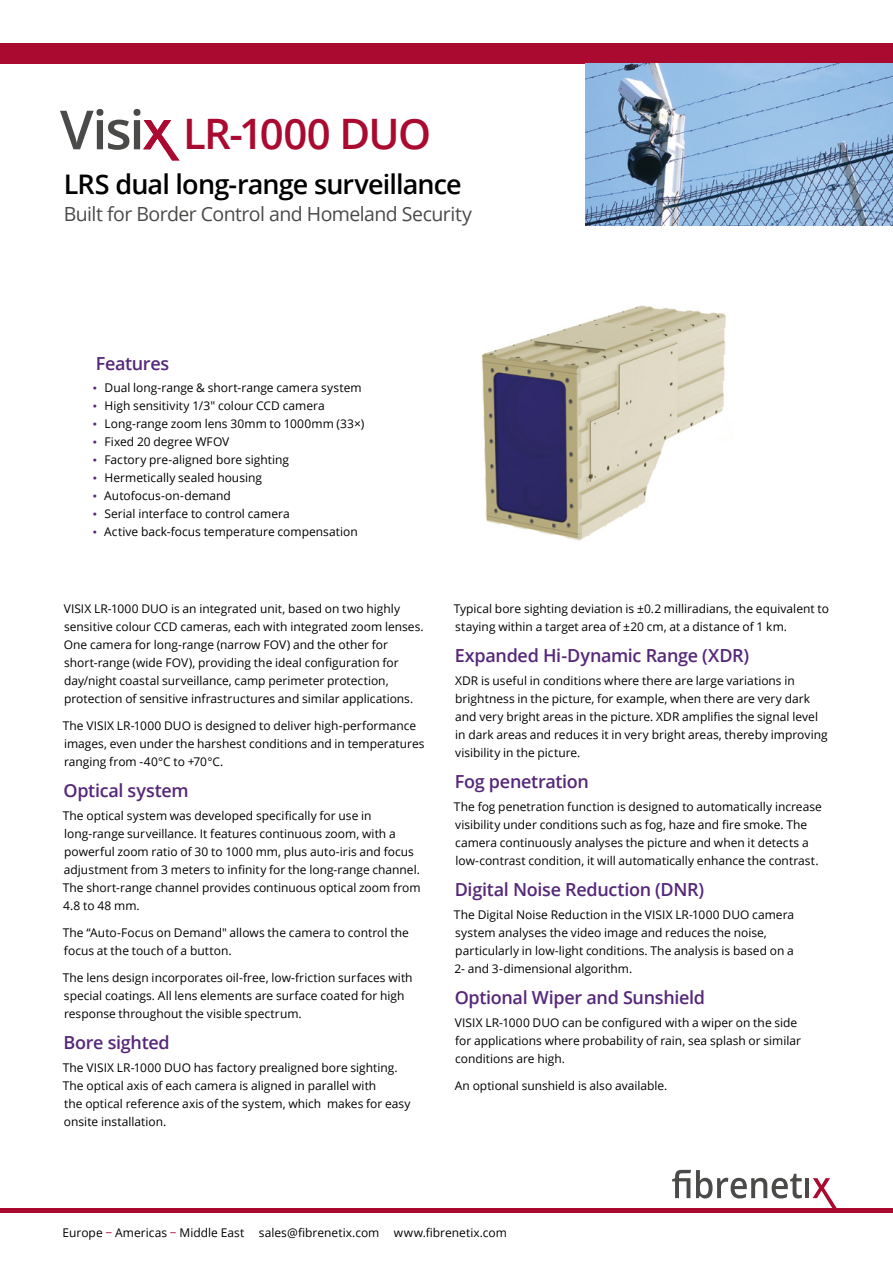
<style>
.page{position:relative;width:893px;height:1263px;background:#fff}
.page>*{position:absolute;margin:0;border:0;box-sizing:border-box;transform-origin:0 0}
.t1{font:600 42px "Open Sans";letter-spacing:-.04em;color:#aa0a2f}
.t2{font:600 27px "Open Sans";letter-spacing:-.03em;color:#000}
.t3{font:19.5px "Open Sans";letter-spacing:-.03em;color:#4a4a49}
.t4{font:600 18px "Open Sans";letter-spacing:-.02em;color:#552779}
.t5{font:12px/18px "Open Sans";color:#000}
.s1{font-size:54px;color:#4a4a49}
.s2{font-size:54px}
.s3{font-family:"Times New Roman";color:#552779}
.s4{color:#aa0a2f}
</style>
<div class="page">
<div style="left:0;top:44px;width:893px;height:20px;background:#aa0a2f"></div>
<hr style="left:805px;top:1178px;width:4px;height:20px;background:#4a4a49">
<svg style="left:813px;top:1178px;width:24px;height:30px"></svg>
<svg style="left:672px;top:1170px;width:130px;height:28px"></svg>
<div style="left:0;top:1208px;width:893px;height:5px;background:#aa0a2f"></div>
<img style="left:481px;top:305px;width:245px;height:236px">
<svg style="left:143px;top:120px;width:37px;height:41px"></svg>
<img style="left:585px;top:64px;width:308px;height:162px">
<h1 class="t1" style="left:60px;top:105px;width:373px"><span class="s1">Visi</span><span class="s2">x</span> LR-1000 DUO</h1>
<h2 class="t2" style="left:64px;top:166px;width:400px">LRS dual long-range surveillance</h2>
<h3 class="t3" style="left:64px;top:201px;width:410px">Built for Border Control and Homeland Security</h3>
<h3 class="t4" style="left:96px;top:351px;width:75px">Features</h3>
<p class="t5" style="left:93px;top:379px;width:270px"><span class="s3">•</span> Dual long-range &amp; short-range camera system</p>
<p class="t5" style="left:93px;top:397px;width:233px"><span class="s3">•</span> High sensitivity 1/3" colour CCD camera</p>
<p class="t5" style="left:93px;top:415px;width:273px"><span class="s3">•</span> Long-range zoom lens 30mm to 1000mm (33×)</p>
<p class="t5" style="left:93px;top:433px;width:138px"><span class="s3">•</span> Fixed 20 degree WFOV</p>
<p class="t5" style="left:93px;top:451px;width:198px"><span class="s3">•</span> Factory pre-aligned bore sighting</p>
<p class="t5" style="left:93px;top:469px;width:171px"><span class="s3">•</span> Hermetically sealed housing</p>
<p class="t5" style="left:93px;top:487px;width:140px"><span class="s3">•</span> Autofocus-on-demand</p>
<p class="t5" style="left:93px;top:505px;width:198px"><span class="s3">•</span> Serial interface to control camera</p>
<p class="t5" style="left:93px;top:523px;width:266px"><span class="s3">•</span> Active back-focus temperature compensation</p>
<p class="t5" style="left:64px;top:599px;width:362px">VISIX LR-1000 DUO is an integrated unit, based on two highly sensitive colour CCD cameras, each with integrated zoom lenses.<br>One camera for long-range (narrow FOV) and the other for short‑range (wide FOV), providing the ideal configuration for day/night coastal surveillance, camp perimeter protection, protection of sensitive infrastructures and similar applications.</p>
<p class="t5" style="left:63px;top:716px;width:363px">The VISIX LR-1000 DUO is designed to deliver high-performance images, even under the harshest conditions and in temperatures ranging from -40°C to +70°C.</p>
<h3 class="t4" style="left:63px;top:778px;width:127px">Optical system</h3>
<p class="t5" style="left:63px;top:806px;width:359px">The optical system was developed specifically for use in long-range surveillance. It features continuous zoom, with a powerful zoom ratio of 30 to 1000 mm, plus auto-iris and focus adjustment from 3 meters to infinity for the long‑range channel.<br>The short-range channel provides continuous optical zoom from 4.8 to 48 mm.</p>
<p class="t5" style="left:63px;top:923px;width:348px">The “Auto-Focus on Demand" allows the camera to control the focus at the touch of a button.</p>
<p class="t5" style="left:63px;top:968px;width:351px">The lens design incorporates oil-free, low-friction surfaces with special coatings. All lens elements are surface coated for high response throughout the visible spectrum.</p>
<h3 class="t4" style="left:64px;top:1030px;width:108px">Bore sighted</h3>
<p class="t5" style="left:63px;top:1058px;width:349px">The VISIX LR-1000 DUO has factory prealigned bore sighting.<br>The optical axis of each camera is aligned in parallel with<br>the optical reference axis of the system, which makes for easy onsite installation.</p>
<p class="t5" style="left:454px;top:599px;width:376px">Typical bore sighting deviation is ±0.2 milliradians, the equivalent to staying within a target area of ±20 cm, at a distance of 1 km.</p>
<h3 class="t4" style="left:455px;top:643px;width:296px">Expanded Hi-Dynamic Range (XDR)</h3>
<p class="t5" style="left:455px;top:671px;width:374px">XDR is useful in conditions where there are large variations in brightness in the picture, for example, when there are very dark and very bright areas in the picture. XDR amplifies the signal level in dark areas and reduces it in very bright areas, thereby improving visibility in the picture.</p>
<h3 class="t4" style="left:455px;top:769px;width:136px">Fog penetration</h3>
<p class="t5" style="left:454px;top:797px;width:369px">The fog penetration function is designed to automatically increase visibility under conditions such as fog, haze and fire smoke. The camera continuously analyses the picture and when it detects a low‑contrast condition, it will automatically enhance the contrast.</p>
<h3 class="t4" style="left:455px;top:877px;width:251px">Digital Noise Reduction (DNR)</h3>
<p class="t5" style="left:454px;top:905px;width:342px">The Digital Noise Reduction in the VISIX LR-1000 DUO camera system analyses the video image and reduces the noise, particularly in low-light conditions. The analysis is based on a 2- and 3-dimensional algorithm.</p>
<h3 class="t4" style="left:455px;top:985px;width:252px">Optional Wiper and Sunshield</h3>
<p class="t5" style="left:455px;top:1013px;width:347px">VISIX LR--1000 DUO can be configured with a wiper on the side for applications where probability of rain, sea splash or similar conditions are high.</p>
<p class="t5" style="left:455px;top:1076px;width:214px">An optional sunshield is also available.</p>
<p class="t5" style="left:63px;top:1223px;width:446px">Europe <span class="s4">−</span> Americas <span class="s4">−</span> Middle East sales@fibrenetix.com www.fibrenetix.com</p>
</div>
